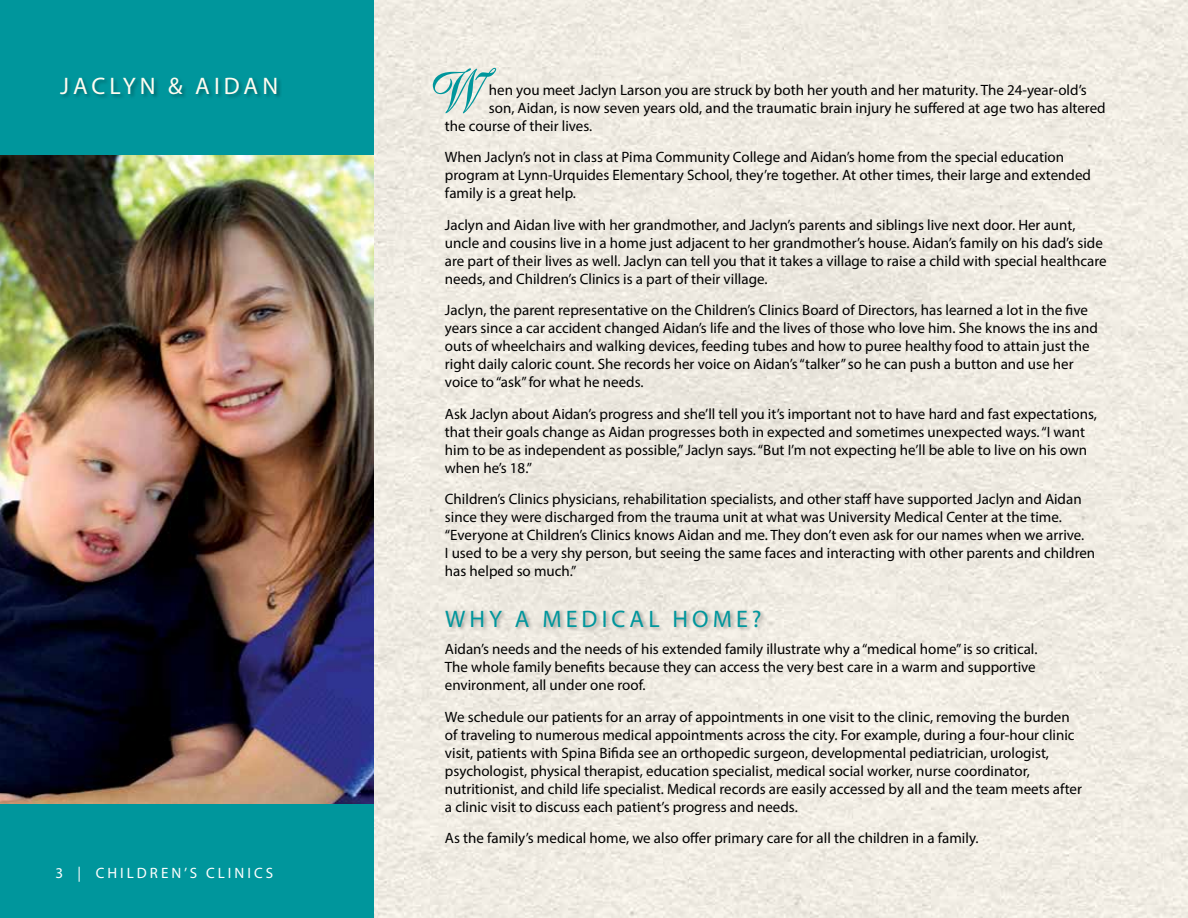
<style>
.page{position:relative;width:1188px;height:918px;background:#fff}
.page>*{position:absolute;margin:0;border:0;box-sizing:border-box;transform-origin:0 0}
.t1{font:56.7px "Poppl Exquisit";color:#00969c}
.t2{font:24px "Myriad Pro";letter-spacing:.17em;color:#00969c}
.t3{font:24px "Myriad Pro";letter-spacing:.17em;color:#fffcf1}
.t4{font:15px/18px "Myriad Pro";color:#000}
.t5{font:15px "Myriad Pro";letter-spacing:.2em;color:#fff}
</style>
<div class="page">
<img style="left:374px;top:0;width:814px;height:918px">
<div style="left:0;top:0;width:374px;height:155px;background:#00969c"></div>
<div style="left:0;top:804px;width:374px;height:114px;background:#00969c"></div>
<div style="left:59px;top:77px;width:223px;height:23px;background:#000;opacity:.3"></div>
<div style="left:444px;top:610px;width:322px;height:22px;background:#000;opacity:.3"></div>
<img style="left:0;top:155px;width:374px;height:649px">
<h1 class="t1" style="left:433px;top:60px;width:45px">W</h1>
<h2 class="t3" style="left:60px;top:72px;width:219px">JACLYN &amp; AIDAN</h2>
<p class="t4" style="left:489px;top:80px;width:599px">hen you meet Jaclyn Larson you are struck by both her youth and her maturity. The 24-year-old’s</p>
<p class="t4" style="left:489px;top:98px;width:618px">son, Aidan, is now seven years old, and the traumatic brain injury he suffered at age two has altered</p>
<p class="t4" style="left:445px;top:116px;width:149px">the course of their lives.</p>
<p class="t4" style="left:445px;top:148px;width:648px">When Jaclyn’s not in class at Pima Community College and Aidan’s home from the special education program at Lynn-Urquides Elementary School, they’re together. At other times, their large and extended family is a great help.</p>
<p class="t4" style="left:445px;top:215px;width:663px">Jaclyn and Aidan live with her grandmother, and Jaclyn’s parents and siblings live next door. Her aunt, uncle and cousins live in a home just adjacent to her grandmother’s house. Aidan’s family on his dad’s side are part of their lives as well. Jaclyn can tell you that it takes a village to raise a child with special healthcare needs, and Children’s Clinics is a part of their village.</p>
<p class="t4" style="left:445px;top:301px;width:654px">Jaclyn, the parent representative on the Children’s Clinics Board of Directors, has learned a lot in the five years since a car accident changed Aidan’s life and the lives of those who love him. She knows the ins and outs of wheelchairs and walking devices, feeding tubes and how to puree healthy food to attain just the right daily caloric count. She records her voice on Aidan’s “talker” so he can push a button and use her voice to “ask” for what he needs.</p>
<p class="t4" style="left:445px;top:404px;width:653px">Ask Jaclyn about Aidan’s progress and she’ll tell you it’s important not to have hard and fast expectations, that their goals change as Aidan progresses both in expected and sometimes unexpected ways. “I want him to be as independent as possible,” Jaclyn says. “But I’m not expecting he’ll be able to live on his own when he’s 18.”</p>
<p class="t4" style="left:445px;top:490px;width:652px">Children’s Clinics physicians, rehabilitation specialists, and other staff have supported Jaclyn and Aidan since they were discharged from the trauma unit at what was University Medical Center at the time. “Everyone at Children’s Clinics knows Aidan and me. They don’t even ask for our names when we arrive.<br>I used to be a very shy person, but seeing the same faces and interacting with other parents and children has helped so much.”</p>
<h2 class="t2" style="left:445px;top:604px;width:318px">WHY A MEDICAL HOME?</h2>
<p class="t5" style="left:55px;top:863px;width:219px">3 | CHILDREN’S CLINICS</p>
<p class="t4" style="left:445px;top:640px;width:594px;text-align:justify">Aidan’s needs and the needs of his extended family illustrate why a “medical home” is so critical.<br>The whole family benefits because they can access the very best care in a warm and supportive environment, all under one roof.</p>
<p class="t4" style="left:445px;top:707px;width:639px">We schedule our patients for an array of appointments in one visit to the clinic, removing the burden of traveling to numerous medical appointments across the city. For example, during a four-hour clinic visit, patients with Spina Bifida see an orthopedic surgeon, developmental pediatrician, urologist, psychologist, physical therapist, education specialist, medical social worker, nurse coordinator, nutritionist, and child life specialist. Medical records are easily accessed by all and the team meets after a clinic visit to discuss each patient’s progress and needs.</p>
<p class="t4" style="left:445px;top:829px;width:535px">As the family’s medical home, we also offer primary care for all the children in a family.</p>
</div>
